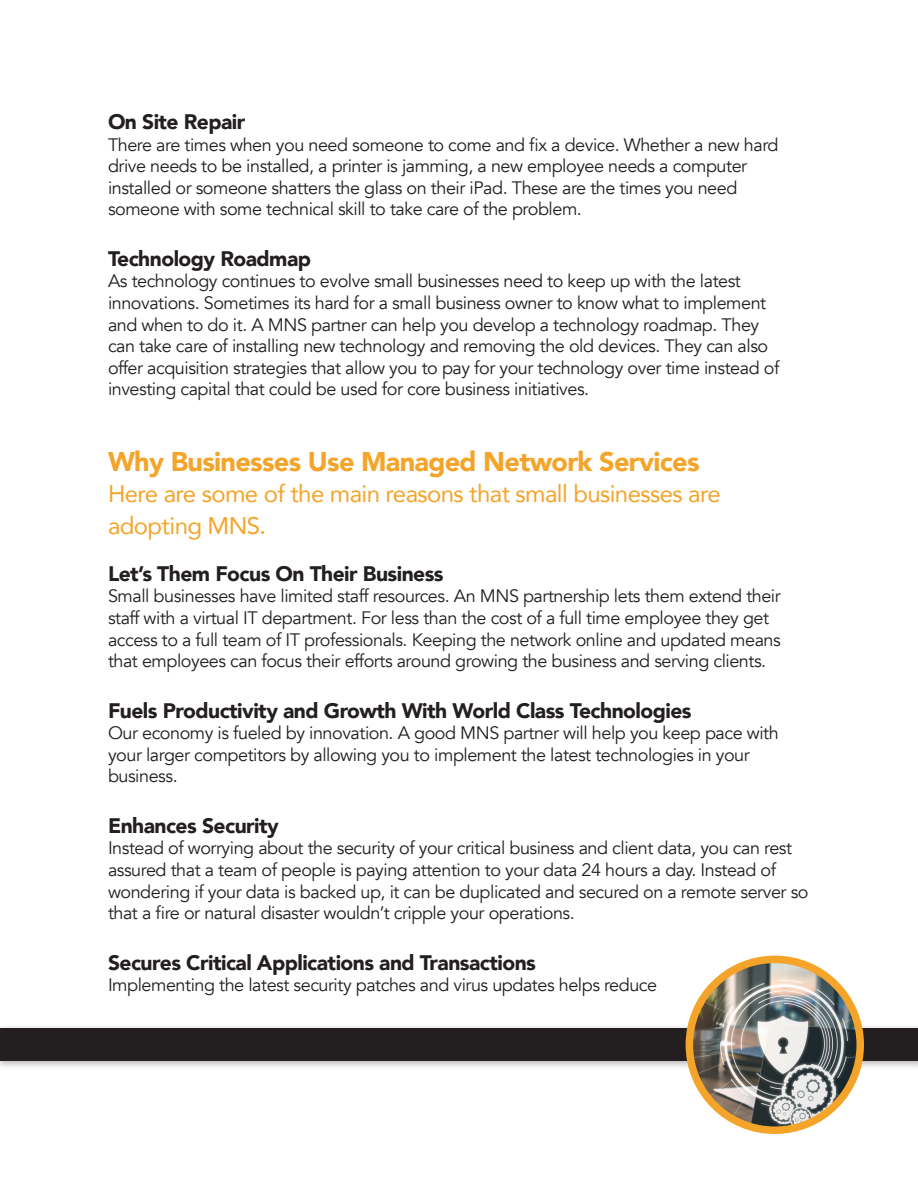
<style>
.page{position:relative;width:918px;height:1188px;background:#fff}
.page>*{position:absolute;margin:0;border:0;box-sizing:border-box;transform-origin:0 0}
.t1{font:900 27px "Avenir";letter-spacing:-.025em;color:#f4a429}
.t2{font:24px/31.5px "Avenir";letter-spacing:-.025em;color:#f4a429}
.t3{font:900 21px "Avenir";letter-spacing:-.025em;color:#231f20}
.t4{font:18px/21.6px "Avenir";letter-spacing:-.025em;color:#231f20}
</style>
<div class="page">
<div style="left:0;top:1024px;width:918px;height:46px;background:#231f20;opacity:.35"></div>
<div style="left:0;top:1029px;width:918px;height:32px;background:#231f20"></div>
<img style="left:689px;top:959px;width:171px;height:171px;border-radius:85px">
<div style="left:686px;top:956px;width:178px;height:178px;border:8px solid #f4a429;border-radius:50%"></div>
<p class="t3" style="left:108px;top:104px;width:139px">On Site Repair</p>
<p class="t4" style="left:108px;top:134px;width:672px">There are times when you need someone to come and fix a device. Whether a new hard drive needs to be installed, a printer is jamming, a new employee needs a computer installed or someone shatters the glass on their iPad. These are the times you need someone with some technical skill to take care of the problem.</p>
<p class="t3" style="left:108px;top:240px;width:204px">Technology Roadmap</p>
<p class="t4" style="left:108px;top:271px;width:673px">As technology continues to evolve small businesses need to keep up with the latest innovations. Sometimes its hard for a small business owner to know what to implement and when to do it. A MNS partner can help you develop a technology roadmap. They can take care of installing new technology and removing the old devices. They can also offer acquisition strategies that allow you to pay for your technology over time instead of investing capital that could be used for core business initiatives.</p>
<p class="t1" style="left:108px;top:438px;width:593px">Why Businesses Use Managed Network Services</p>
<p class="t2" style="left:108px;top:478px;width:614px">Here are some of the main reasons that small businesses are adopting MNS.</p>
<p class="t3" style="left:108px;top:555px;width:337px">Let’s Them Focus On Their Business</p>
<p class="t4" style="left:108px;top:586px;width:674px">Small businesses have limited staff resources. An MNS partnership lets them extend their staff with a virtual IT department. For less than the cost of a full time employee they get access to a full team of IT professionals. Keeping the network online and updated means that employees can focus their efforts around growing the business and serving clients.</p>
<p class="t3" style="left:108px;top:692px;width:585px">Fuels Productivity and Growth With World Class Technologies</p>
<p class="t4" style="left:108px;top:723px;width:672px">Our economy is fueled by innovation. A good MNS partner will help you keep pace with your larger competitors by allowing you to implement the latest technologies in your business.</p>
<p class="t3" style="left:108px;top:807px;width:172px">Enhances Security</p>
<p class="t4" style="left:108px;top:838px;width:702px">Instead of worrying about the security of your critical business and client data, you can rest assured that a team of people is paying attention to your data 24 hours a day. Instead of wondering if your data is backed up, it can be duplicated and secured on a remote server so that a fire or natural disaster wouldn’t cripple your operations.</p>
<p class="t3" style="left:108px;top:944px;width:429px">Secures Critical Applications and Transactions</p>
<p class="t4" style="left:108px;top:975px;width:551px">Implementing the latest security patches and virus updates helps reduce</p>
</div>
